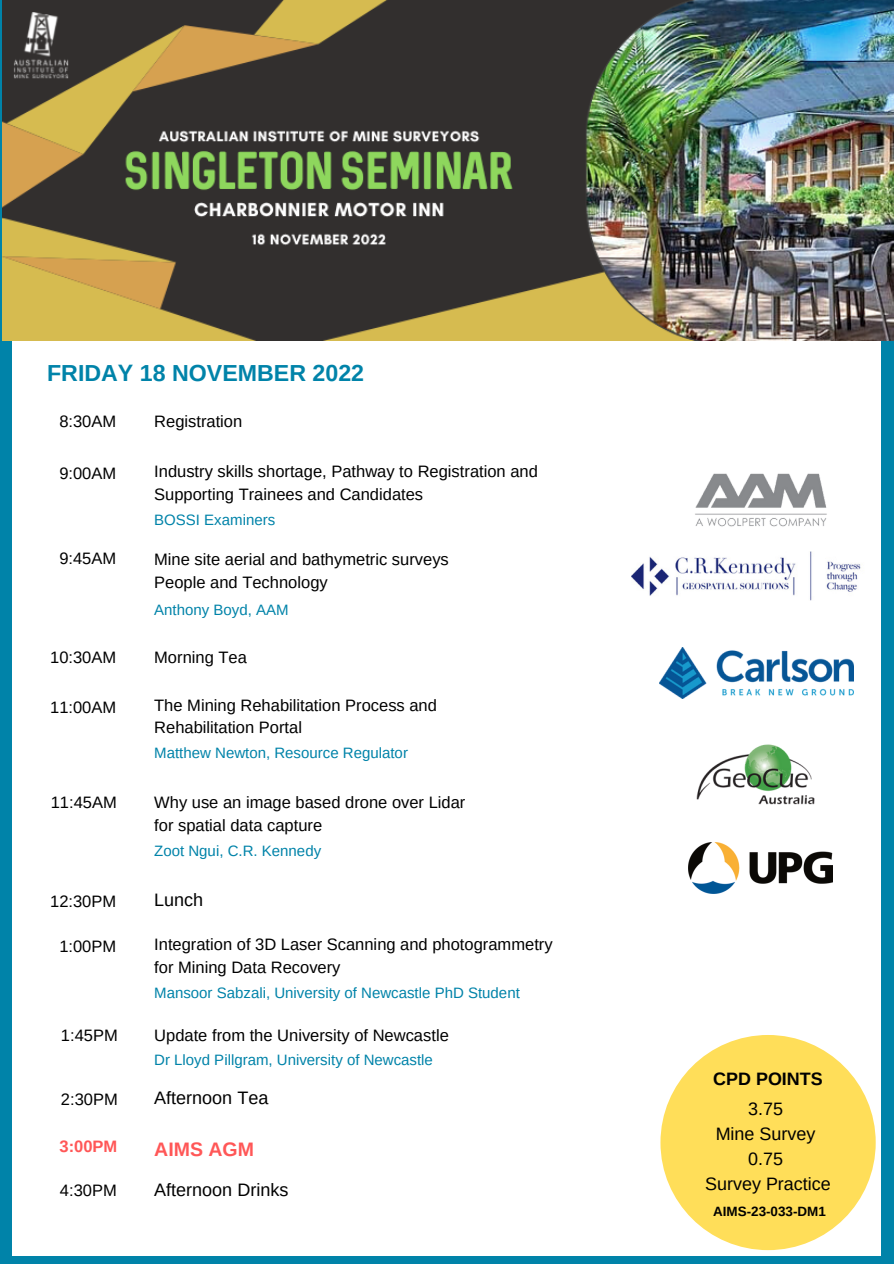
<style>
.page{position:relative;width:894px;height:1264px;background:#fff}
.page>*{position:absolute;margin:0;border:0;box-sizing:border-box;transform-origin:0 0}
.t1{font:700 23.25px "Arimo";color:#0083a9}
.t2{font:700 19.5px "Arimo";color:#ff5757}
.t3{font:18px "Arimo";color:#000}
.t4{font:18px/24.8px "Arimo";color:#000;text-align:center}
.t5{font:700 18px "Arimo";color:#000}
.t6{font:16.5px/22.5px "Arimo";color:#000}
.t7{font:700 16.5px "Arimo";color:#ff5757}
.t8{font:15px "Arimo";color:#0083a9}
.t9{font:700 13.5px "Arimo";color:#000}
</style>
<div class="page">
<div style="left:0;top:0;width:893px;height:1263px;background:#0083a9"></div>
<div style="left:12px;top:323px;width:868px;height:933px;background:#fff"></div>
<img style="left:3px;top:0;width:890px;height:341px">
<img style="left:695px;top:473px;width:132px;height:54px">
<img style="left:688px;top:842px;width:144px;height:51px">
<div style="left:660px;top:1034px;width:215px;height:216px;background:#ffde59;border-radius:50%"></div>
<img style="left:631px;top:552px;width:230px;height:48px">
<img style="left:659px;top:648px;width:194px;height:50px">
<img style="left:696px;top:744px;width:119px;height:61px">
<h1 class="t1" style="left:47px;top:360px;width:318px">FRIDAY 18 NOVEMBER 2022</h1>
<p class="t6" style="left:59px;top:410px;width:58px">8:30AM</p>
<p class="t6" style="left:154px;top:410px;width:90px">Registration</p>
<p class="t6" style="left:59px;top:461px;width:58px">9:00AM</p>
<p class="t6" style="left:154px;top:460px;width:385px">Industry skills shortage, Pathway to Registration and<br>Supporting Trainees and Candidates</p>
<p class="t8" style="left:154px;top:511px;width:122px">BOSSI Examiners</p>
<p class="t6" style="left:59px;top:547px;width:58px">9:45AM</p>
<p class="t6" style="left:154px;top:548px;width:296px">Mine site aerial and bathymetric surveys<br>People and Technology</p>
<p class="t8" style="left:154px;top:601px;width:136px">Anthony Boyd, AAM</p>
<p class="t6" style="left:50px;top:646px;width:68px">10:30AM</p>
<p class="t6" style="left:154px;top:646px;width:94px">Morning Tea</p>
<p class="t6" style="left:50px;top:696px;width:68px">11:00AM</p>
<p class="t6" style="left:154px;top:693px;width:284px">The Mining Rehabilitation Process and<br>Rehabilitation Portal</p>
<p class="t6" style="left:51px;top:791px;width:68px">11:45AM</p>
<p class="t6" style="left:50px;top:890px;width:68px">12:30PM</p>
<p class="t6" style="left:59px;top:934px;width:58px">1:00PM</p>
<p class="t8" style="left:154px;top:744px;width:255px">Matthew Newton, Resource Regulator</p>
<p class="t6" style="left:154px;top:791px;width:312px">Why use an image based drone over Lidar for spatial data capture</p>
<p class="t8" style="left:154px;top:842px;width:168px">Zoot Ngui, C.R. Kennedy</p>
<p class="t3" style="left:154px;top:890px;width:51px">Lunch</p>
<p class="t6" style="left:154px;top:933px;width:400px">Integration of 3D Laser Scanning and photogrammetry for Mining Data Recovery</p>
<p class="t8" style="left:154px;top:984px;width:367px">Mansoor Sabzali, University of Newcastle PhD Student</p>
<p class="t6" style="left:154px;top:1023px;width:296px">Update from the University of Newcastle</p>
<p class="t8" style="left:154px;top:1051px;width:280px">Dr Lloyd Pillgram, University of Newcastle</p>
<p class="t3" style="left:154px;top:1087px;width:116px">Afternoon Tea</p>
<p class="t6" style="left:61px;top:1023px;width:58px">1:45PM</p>
<p class="t6" style="left:61px;top:1088px;width:58px">2:30PM</p>
<p class="t7" style="left:59px;top:1137px;width:59px">3:00PM</p>
<p class="t6" style="left:60px;top:1179px;width:58px">4:30PM</p>
<p class="t3" style="left:154px;top:1179px;width:136px">Afternoon Drinks</p>
<p class="t2" style="left:154px;top:1137px;width:101px">AIMS AGM</p>
<p class="t5" style="left:713px;top:1068px;width:111px">CPD POINTS</p>
<p class="t4" style="left:705px;top:1096px;width:127px">3.75<br>Mine Survey<br>0.75<br>Survey Practice</p>
<p class="t9" style="left:713px;top:1203px;width:114px">AIMS-23-033-DM1</p>
</div>
